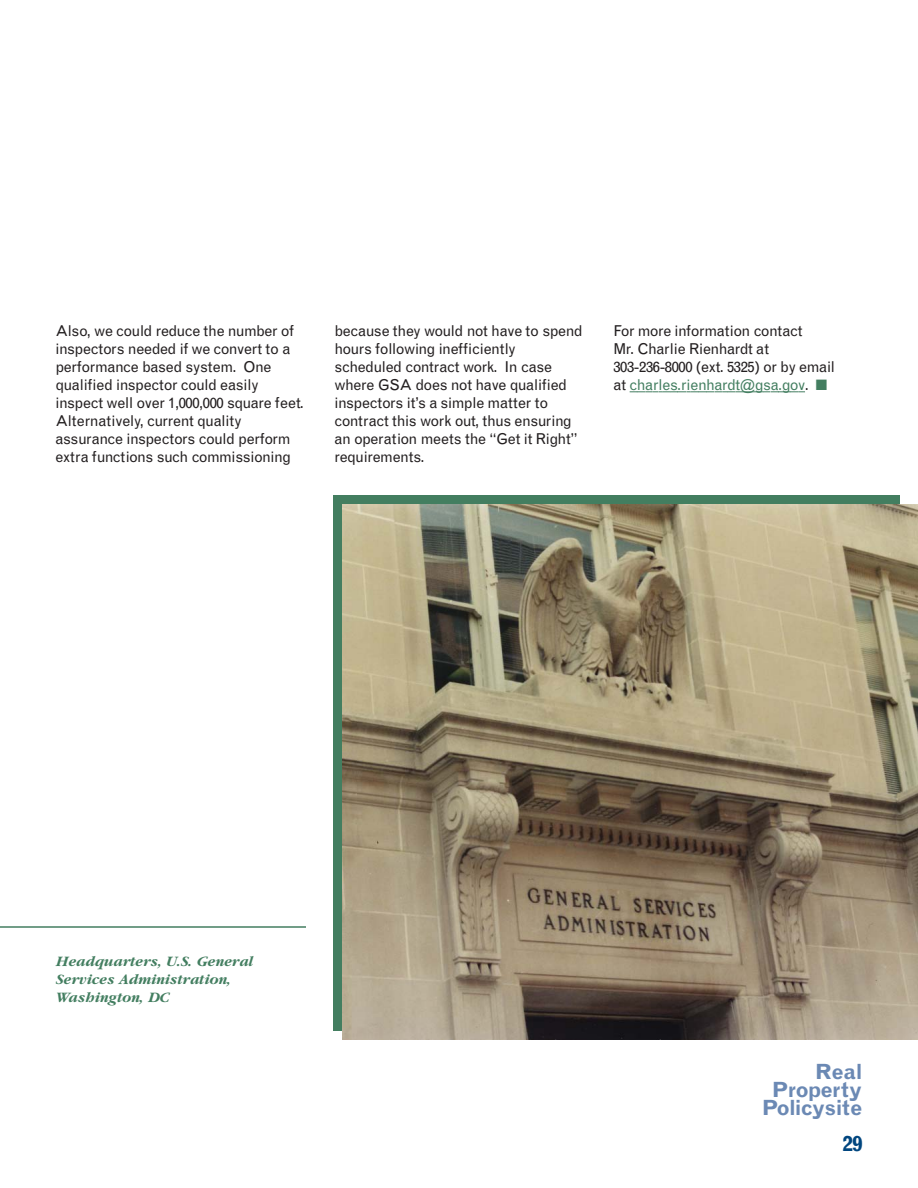
<style>
.page{position:relative;width:918px;height:1188px;background:#fff}
.page>*{position:absolute;margin:0;border:0;box-sizing:border-box;transform-origin:0 0}
.t1{font:700 21px/18px "Grotesque";letter-spacing:-.025em;color:#6b89b4;text-align:right}
.t2{font:700 21px "Grotesque";color:#00467f}
.t3{font:15px/18px "Grotesque";letter-spacing:-.025em;color:#231f20}
.t4{font:italic 700 15px/18px "Garamond";color:#437e60}
.s1{color:#437e60}
</style>
<div class="page">
<svg style="left:630px;top:391px;width:175px;height:1px"></svg>
<hr style="left:0;top:926px;width:306px;height:2px;background:#437e60">
<div style="left:333px;top:495px;width:567px;height:535px;background:#437e60"></div>
<img style="left:342px;top:504px;width:576px;height:535px">
<p class="t3" style="left:56px;top:323px;width:250px">Also, we could reduce the number of inspectors needed if we convert to a performance based system. One qualified inspector could easily inspect well over 1,000,000 square feet.<br>Alternatively, current quality assurance inspectors could perform extra functions such commissioning</p>
<p class="t3" style="left:334px;top:323px;width:250px">because they would not have to spend hours following inefficiently scheduled contract work. In case where GSA does not have qualified inspectors it’s a simple matter to contract this work out, thus ensuring an operation meets the “Get it Right” requirements.</p>
<p class="t3" style="left:614px;top:323px;width:223px">For more information contact<br>Mr. Charlie Rienhardt at<br>303-236-8000 (ext. 5325) or by email at <span class="s1">charles.rienhardt@gsa.gov</span>. <span class="s1">■</span></p>
<p class="t4" style="left:56px;top:953px;width:198px">Headquarters, U.S. General<br>Services Administration,<br>Washington, DC</p>
<h1 class="t1" style="left:762px;top:1064px;width:102px">Real<br>Property<br>Policysite</h1>
<h1 class="t2" style="left:843px;top:1135px;width:21px">29</h1>
</div>
